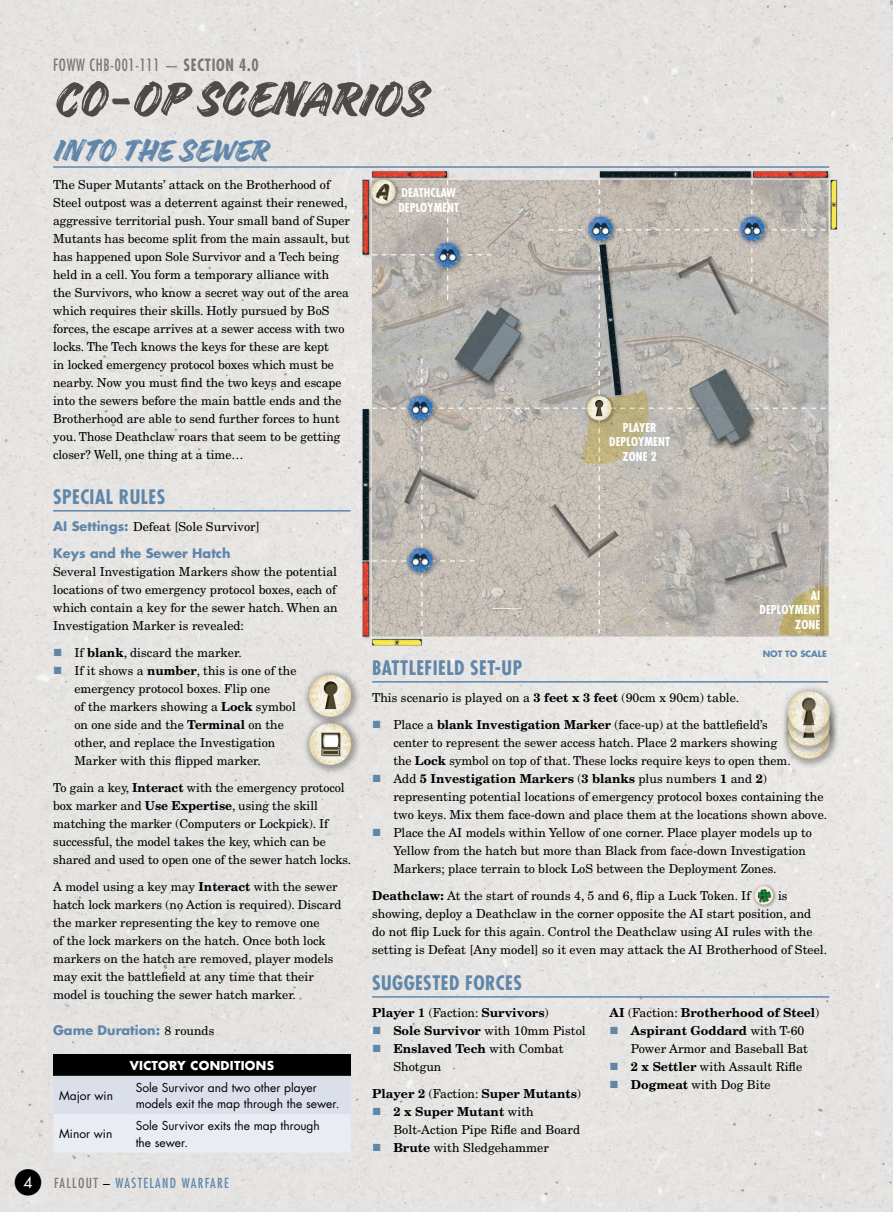
<style>
.page{position:relative;width:893px;height:1212px;background:#fff}
.page>*{position:absolute;margin:0;border:0;box-sizing:border-box;transform-origin:0 0}
.t1{font:57px "Handelson Two";color:#4d4a49}
.t2{font:36px "Handelson Two";letter-spacing:.01em;color:#6086aa}
.t3{font:700 condensed 19.5px "Futura Std";letter-spacing:.025em;color:#6086aa}
.t4{font:condensed 16.5px "Futura Std";letter-spacing:.05em;color:#7c7772;scale:.9 1}
.t5{font:15px "Futura Std";color:#fff}
.t6{font:condensed 13.5px "Futura Std";letter-spacing:.1em;color:#6086aa}
.t7{font:700 12.9px "Futura Std";color:#6086aa}
.t8{font:12.3px/18px "New Century Schlbk LT Std";color:#000}
.t9{font:700 12.3px "New Century Schlbk LT Std";color:#000}
.t10{font:12px/16.5px "Futura Std";color:#000}
.t11{font:700 condensed 12px/14.4px "Futura Std";letter-spacing:.01em;color:#fff;text-align:center}
.t12{font:700 12px "Futura Std";letter-spacing:.025em;color:#fff}
.t13{font:700 8.55px "Futura Std";color:#6086aa}
.s1{font-weight:700}
.s2{font-family:"Futura Std";font-weight:700;font-size:12.9px;color:#6086aa}
.s3{color:#6086aa}
.s4{font-family:"New Century Schlbk LT Std";font-weight:400;font-size:12.3px;color:#000}
.s5{color:#7c7772}
.s6{color:#000}
.s7{font-weight:400}
</style>
<div class="page">
<img style="left:0;top:0;width:893px;height:1212px">
<hr style="left:53px;top:166px;width:776px;height:2px;background:#6086aa">
<hr style="left:372px;top:681px;width:456px;height:2px;background:#6086aa">
<div style="left:752px;top:883px;width:25px;height:26px;background:#000;opacity:.3"></div>
<img style="left:755px;top:886px;width:18px;height:19px;border-radius:9px">
<hr style="left:53px;top:510px;width:298px;height:2px;background:#6086aa">
<div style="left:53px;top:1054px;width:298px;height:22px;background:#000"></div>
<svg style="left:53px;top:1076px;width:298px;height:76px;background:#e1e5ee"></svg>
<hr style="left:372px;top:996px;width:457px;height:2px;background:#6086aa">
<h3 class="t4" style="left:53px;top:55px;width:230px">FOWW CHB-001-111 — <span class="s1">SECTION 4.0</span></h3>
<h1 class="t1" style="left:53px;top:67px;width:374px">CO-OP SCENARIOS</h1>
<h2 class="t2" style="left:53px;top:130px;width:216px">INTO THE SEWER</h2>
<p class="t8" style="left:53px;top:176px;width:298px">The Super Mutants’ attack on the Brotherhood of Steel outpost was a deterrent against their renewed, aggressive territorial push. Your small band of Super Mutants has become split from the main assault, but has happened upon Sole Survivor and a Tech being held in a cell. You form a temporary alliance with the Survivors, who know a secret way out of the area which requires their skills. Hotly pursued by BoS forces, the escape arrives at a sewer access with two locks. The Tech knows the keys for these are kept<br>in locked emergency protocol boxes which must be nearby. Now you must find the two keys and escape into the sewers before the main battle ends and the Brotherhood are able to send further forces to hunt you. Those Deathclaw roars that seem to be getting closer? Well, one thing at a time…</p>
<h3 class="t3" style="left:53px;top:485px;width:114px">SPECIAL RULES</h3>
<p class="t8" style="left:53px;top:518px;width:208px"><span class="s2">AI Settings:</span> Defeat [Sole Survivor]</p>
<p class="t7" style="left:53px;top:545px;width:179px">Keys and the Sewer Hatch</p>
<p class="t8" style="left:53px;top:563px;width:286px">Several Investigation Markers show the potential locations of two emergency protocol boxes, each of which contain a key for the sewer hatch. When an Investigation Marker is revealed:</p>
<p class="t8" style="left:53px;top:644px;width:190px"><span class="s3">■</span> If <span class="s1">blank</span>, discard the marker.</p>
<p class="t8" style="left:74px;top:662px;width:224px;text-indent:-21px"><span class="s3">■</span> If it shows a <span class="s1">number</span>, this is one of the emergency protocol boxes. Flip one<br>of the markers showing a <span class="s1">Lock</span> symbol on one side and the <span class="s1">Terminal</span> on the other, and replace the Investigation Marker with this flipped marker.</p>
<p class="t8" style="left:53px;top:779px;width:300px">To gain a key, <span class="s1">Interact</span> with the emergency protocol box marker and <span class="s1">Use Expertise</span>, using the skill matching the marker (Computers or Lockpick). If successful, the model takes the key, which can be shared and used to open one of the sewer hatch locks.</p>
<p class="t8" style="left:53px;top:878px;width:290px">A model using a key may <span class="s1">Interact</span> with the sewer hatch lock markers (no Action is required). Discard the marker representing the key to remove one<br>of the lock markers on the hatch. Once both lock markers on the hatch are removed, player models may exit the battlefield at any time that their model is touching the sewer hatch marker.</p>
<p class="t7" style="left:53px;top:1022px;width:163px">Game Duration: <span class="s4">8 rounds</span></p>
<p class="t12" style="left:130px;top:1057px;width:146px">VICTORY CONDITIONS</p>
<p class="t10" style="left:59px;top:1087px;width:55px">Major win</p>
<p class="t10" style="left:136px;top:1079px;width:205px">Sole Survivor and two other player models exit the map through the sewer.</p>
<p class="t10" style="left:59px;top:1126px;width:55px">Minor win</p>
<p class="t10" style="left:136px;top:1117px;width:186px">Sole Survivor exits the map through the sewer.</p>
<p class="t5" style="left:23px;top:1173px;width:11px">4</p>
<p class="t6" style="left:54px;top:1174px;width:176px"><span class="s5">FALLOUT</span> <span class="s6">–</span> WASTELAND WARFARE</p>
<p class="t11" style="left:398px;top:186px;width:62px;text-align:left">DEATHCLAW<br>DEPLOYMENT</p>
<p class="t11" style="left:609px;top:420px;width:62px">PLAYER<br>DEPLOYMENT<br>ZONE 2</p>
<p class="t11" style="left:759px;top:588px;width:62px;text-align:right">AI<br>DEPLOYMENT<br>ZONE</p>
<p class="t13" style="left:763px;top:648px;width:66px">NOT TO SCALE</p>
<h3 class="t3" style="left:372px;top:656px;width:152px">BATTLEFIELD SET-UP</h3>
<p class="t8" style="left:372px;top:689px;width:369px">This scenario is played on a <span class="s1">3 feet x 3 feet</span> (90cm x 90cm) table.</p>
<p class="t8" style="left:393px;top:716px;width:399px;text-indent:-21px"><span class="s3">■</span> Place a <span class="s1">blank Investigation Marker</span> (face-up) at the battlefield’s center to represent the sewer access hatch. Place 2 markers showing the <span class="s1">Lock</span> symbol on top of that. These locks require keys to open them.</p>
<p class="t8" style="left:393px;top:770px;width:435px;text-indent:-21px"><span class="s3">■</span> Add <span class="s1">5 Investigation Markers</span> (<span class="s1">3 blanks</span> plus numbers <span class="s1">1</span> and <span class="s1">2</span>) representing potential locations of emergency protocol boxes containing the two keys. Mix them face-down and place them at the locations shown above.</p>
<p class="t8" style="left:393px;top:824px;width:420px;text-indent:-21px"><span class="s3">■</span> Place the AI models within Yellow of one corner. Place player models up to<br>Yellow from the hatch but more than Black from face-down Investigation<br>Markers; place terrain to block LoS between the Deployment Zones.</p>
<p class="t8" style="left:372px;top:887px;width:380px"><span class="s1">Deathclaw:</span> At the start of rounds 4, 5 and 6, flip a Luck Token. If</p>
<p class="t8" style="left:372px;top:887px;width:457px;text-indent:406px">is showing, deploy a Deathclaw in the corner opposite the AI start position, and do not flip Luck for this again. Control the Deathclaw using AI rules with the setting is Defeat [Any model] so it even may attack the AI Brotherhood of Steel.</p>
<h3 class="t3" style="left:372px;top:971px;width:151px">SUGGESTED FORCES</h3>
<p class="t9" style="left:372px;top:1005px;width:178px">Player 1 <span class="s7">(Faction:</span> Survivors<span class="s7">)</span></p>
<p class="t8" style="left:372px;top:1022px;width:215px"><span class="s3">■</span> <span class="s1">Sole Survivor</span> with 10mm Pistol</p>
<p class="t8" style="left:393px;top:1040px;width:172px;text-indent:-21px"><span class="s3">■</span> <span class="s1">Enslaved Tech</span> with Combat<br>Shotgun</p>
<p class="t9" style="left:372px;top:1086px;width:211px">Player 2 <span class="s7">(Faction:</span> Super Mutants<span class="s7">)</span></p>
<p class="t8" style="left:393px;top:1103px;width:188px;text-indent:-21px"><span class="s3">■</span> <span class="s1">2 x Super Mutant</span> with<br>Bolt-Action Pipe Rifle and Board</p>
<p class="t8" style="left:372px;top:1139px;width:178px"><span class="s3">■</span> <span class="s1">Brute</span> with Sledgehammer</p>
<p class="t9" style="left:610px;top:1005px;width:211px">AI <span class="s7">(Faction:</span> Brotherhood of Steel<span class="s7">)</span></p>
<p class="t8" style="left:610px;top:1022px;width:200px;text-align:right"><span class="s3">■</span> <span class="s1">Aspirant Goddard</span> with T-60<br>Power Armor and Baseball Bat</p>
<p class="t8" style="left:610px;top:1058px;width:194px"><span class="s3">■</span> <span class="s1">2 x Settler</span> with Assault Rifle</p>
<p class="t8" style="left:610px;top:1076px;width:163px"><span class="s3">■</span> <span class="s1">Dogmeat</span> with Dog Bite</p>
</div>
